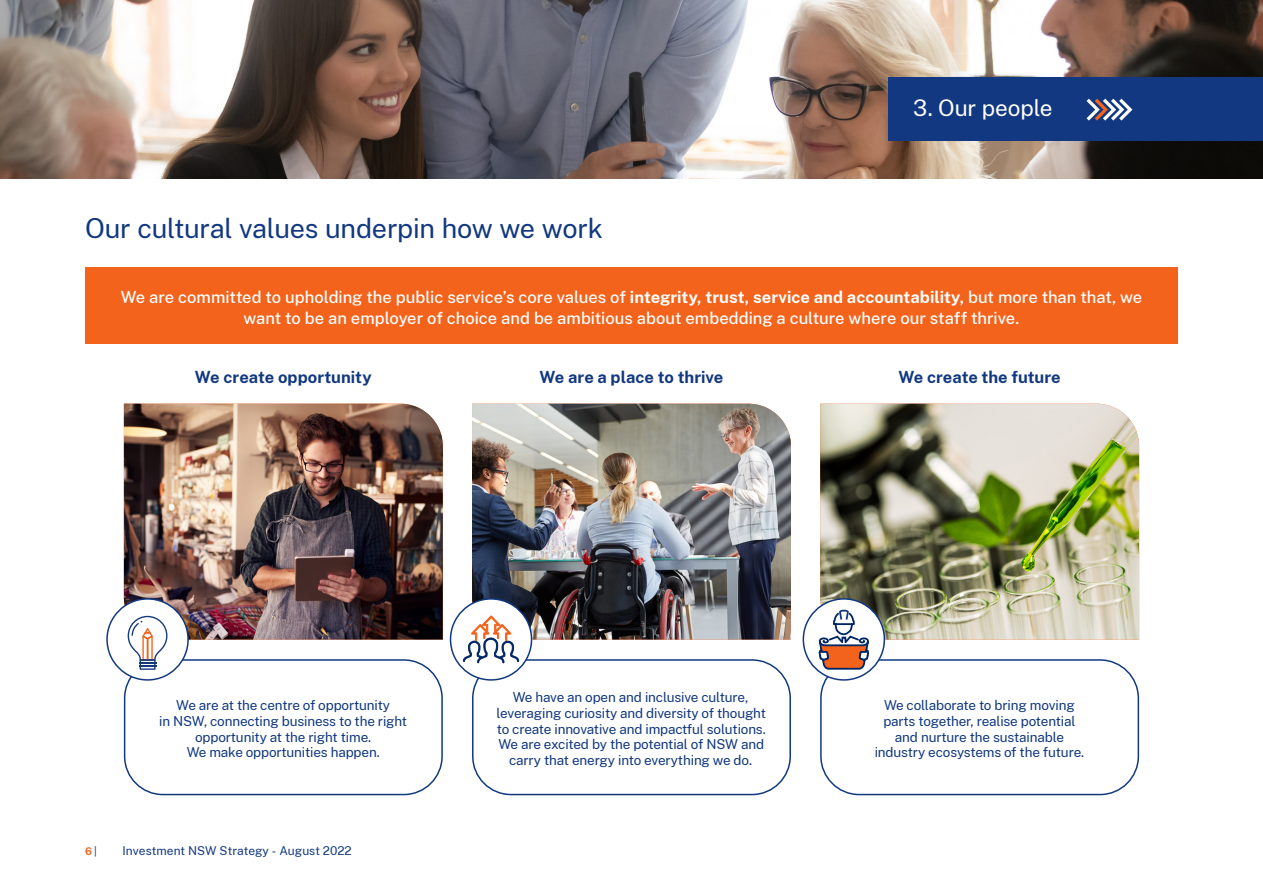
<style>
.page{position:relative;width:1263px;height:893px;background:#fff}
.page>*{position:absolute;margin:0;border:0;box-sizing:border-box;transform-origin:0 0}
.t1{font:27px "Public Sans";letter-spacing:-.01em;color:#113880}
.H1_Cover{font:22.5px "Public Sans";letter-spacing:-.005em;color:#fff}
.H1_info{font:500 16.5px/21px "Public Sans";color:#fff;text-align:center}
.H1_info-2{font:700 16.5px "Public Sans";color:#113880}
.Body_small_info{font:13.5px/15.8px "Public Sans";letter-spacing:-.01em;color:#113880;text-align:center}
.t2{font:12px "Public Sans";color:#113880}
.t3{font:700 10.5px "Public Sans";color:#f3631b}
.s1{font-weight:700}
.s2{font-weight:400;color:#113880}
</style>
<div class="page">
<img style="left:0;top:0;width:1263px;height:179px">
<div style="left:889px;top:78px;width:374px;height:63px;background:#113880"></div>
<svg style="left:1086px;top:99px;width:46px;height:22px"></svg>
<div style="left:85px;top:267px;width:1093px;height:77px;background:#f3631b"></div>
<img style="left:124px;top:404px;width:319px;height:236px">
<img style="left:472px;top:404px;width:319px;height:236px">
<img style="left:820px;top:404px;width:319px;height:236px">
<div style="left:124px;top:659px;width:319px;height:136px;border:2px solid #113880;border-radius:38px"></div>
<div style="left:472px;top:659px;width:319px;height:136px;border:2px solid #113880;border-radius:38px"></div>
<div style="left:820px;top:659px;width:319px;height:136px;border:2px solid #113880;border-radius:38px"></div>
<div style="left:107px;top:599px;width:81px;height:81px;background:#fff;border-radius:50%"></div>
<svg style="left:128px;top:616px;width:39px;height:54px"></svg>
<div style="left:106px;top:598px;width:83px;height:83px;border:2px solid #113880;border-radius:50%"></div>
<div style="left:450px;top:599px;width:81px;height:81px;background:#fff;border-radius:50%"></div>
<svg style="left:463px;top:615px;width:56px;height:49px"></svg>
<div style="left:450px;top:598px;width:82px;height:83px;border:2px solid #113880;border-radius:50%"></div>
<div style="left:803px;top:599px;width:81px;height:81px;background:#fff;border-radius:50%"></div>
<svg style="left:817px;top:610px;width:53px;height:61px"></svg>
<div style="left:803px;top:598px;width:82px;height:83px;border:2px solid #113880;border-radius:50%"></div>
<h1 class="t1" style="left:85px;top:210px;width:519px">Our cultural values underpin how we work</h1>
<h1 class="H1_Cover" style="left:913px;top:92px;width:141px">3. Our people</h1>
<p class="H1_info" style="left:121px;top:285px;width:1023px">We are committed to upholding the public service’s core values of <span class="s1">integrity, trust, service and accountability,</span> but more than that, we want to be an employer of choice and be ambitious about embedding a culture where our staff thrive.</p>
<p class="H1_info-2" style="left:195px;top:364px;width:178px">We create opportunity</p>
<p class="H1_info-2" style="left:539px;top:364px;width:185px">We are a place to thrive</p>
<p class="H1_info-2" style="left:898px;top:364px;width:164px">We create the future</p>
<p class="Body_small_info" style="left:159px;top:697px;width:249px">We are at the centre of opportunity<br>in NSW, connecting business to the right opportunity at the right time.<br>We make opportunities happen.</p>
<p class="Body_small_info" style="left:497px;top:689px;width:271px">We have an open and inclusive culture, leveraging curiosity and diversity of thought to create innovative and impactful solutions.<br>We are excited by the potential of NSW and carry that energy into everything we do.</p>
<p class="Body_small_info" style="left:875px;top:697px;width:211px">We collaborate to bring moving parts together, realise potential and nurture the sustainable industry ecosystems of the future.</p>
<p class="t3" style="left:85px;top:844px;width:13px">6<span class="s2">|</span></p>
<p class="t2" style="left:123px;top:842px;width:231px">Investment NSW Strategy - August 2022</p>
</div>
